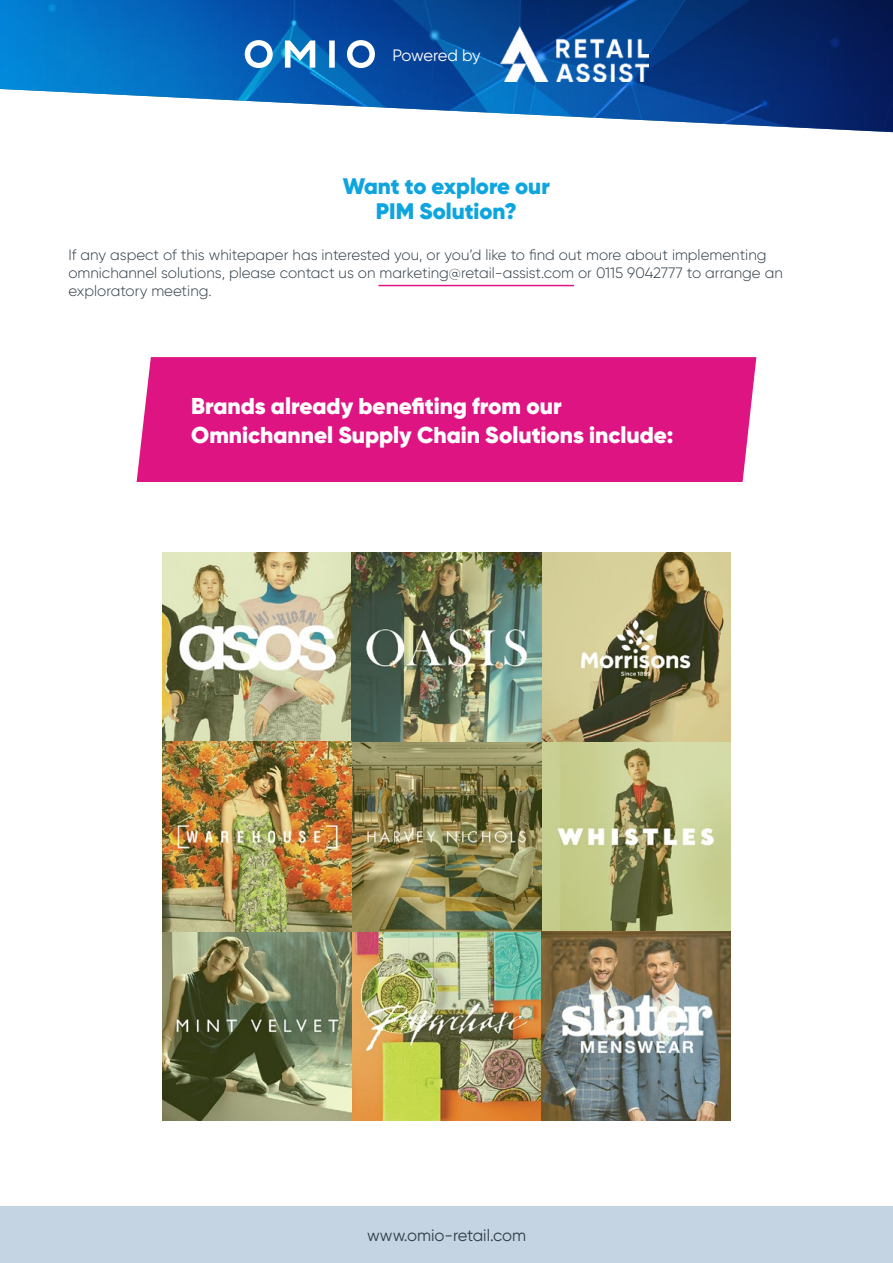
<style>
.page{position:relative;width:893px;height:1263px;background:#fff}
.page>*{position:absolute;margin:0;border:0;box-sizing:border-box;transform-origin:0 0}
.t1{font:900 22.95px/28.5px "Gilroy";color:#fff}
.t2{font:900 22.5px/25.5px "Gilroy";color:#0ea5df;text-align:center}
.t3{font:16.5px "Gilroy";color:#313e48}
.t4{font:16.5px "Gilroy";letter-spacing:-.02em;color:#fff}
.t5{font:300 15px/18px "Gilroy";color:#313e48}
</style>
<div class="page">
<hr style="left:378px;top:285px;width:196px;height:1px;background:#de1483">
<div style="left:0;top:1206px;width:893px;height:57px;background:#c4d4e2"></div>
<div style="left:137px;top:357px;width:619px;height:125px;background:#de1483"></div>
<img style="left:163px;top:553px;width:189px;height:189px">
<svg style="left:541px;top:742px;width:189px;height:189px;background:#b6ba83"></svg>
<svg style="left:541px;top:553px;width:189px;height:189px;background:#a49d6f"></svg>
<img style="left:352px;top:931px;width:189px;height:189px">
<img style="left:352px;top:742px;width:189px;height:189px">
<svg style="left:163px;top:931px;width:189px;height:189px;background:#777e5b"></svg>
<img style="left:352px;top:553px;width:189px;height:189px">
<img style="left:163px;top:742px;width:189px;height:189px">
<img style="left:541px;top:931px;width:189px;height:189px">
<img style="left:0;top:0;width:893px;height:132px">
<img style="left:501px;top:27px;width:147px;height:55px">
<svg style="left:245px;top:40px;width:130px;height:28px"></svg>
<p class="t4" style="left:392px;top:45px;width:90px">Powered by</p>
<h2 class="t2" style="left:343px;top:173px;width:209px">Want to explore our<br>PIM Solution?</h2>
<p class="t5" style="left:68px;top:246px;width:716px">If any aspect of this whitepaper has interested you, or you’d like to find out more about implementing omnichannel solutions, please contact us on marketing@retail-assist.com or 0115 9042777 to arrange an exploratory meeting.</p>
<h1 class="t1" style="left:191px;top:392px;width:484px">Brands already benefiting from our<br>Omnichannel Supply Chain Solutions include:</h1>
<p class="t3" style="left:367px;top:1225px;width:160px">www.omio-retail.com</p>
</div>
